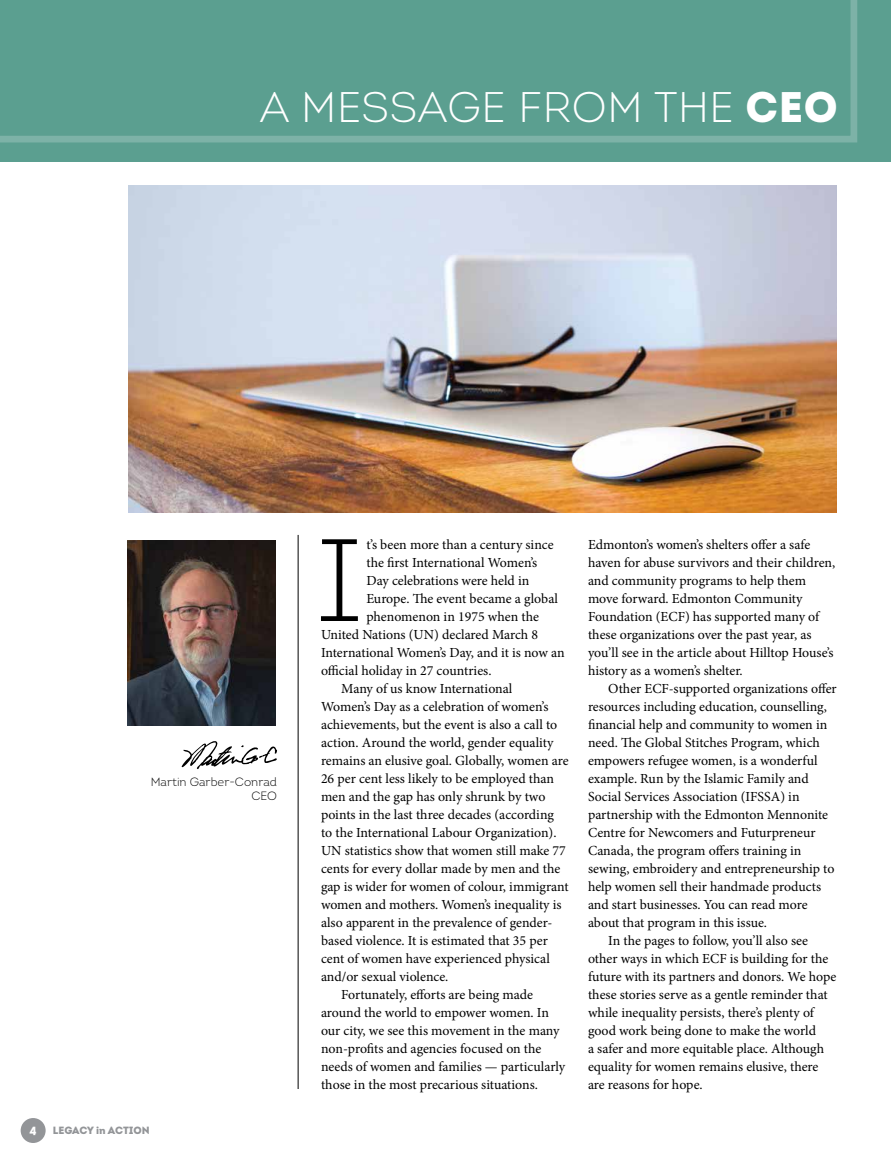
<style>
.page{position:relative;width:891px;height:1161px;background:#fff}
.page>*{position:absolute;margin:0;border:0;box-sizing:border-box;transform-origin:0 0}
.t1{font:300 116.7px "Intro";color:#000}
.t2{font:300 42.75px "Intro";letter-spacing:.015em;color:#fff}
.t3{font:13.8px/18px "Minion Pro";letter-spacing:-.005em;color:#000}
.t4{font:300 12px/14.1px "Intro";color:#000;text-align:right}
.t5{font:900 12px "Intro";color:#fff}
.t6{font:900 10.5px "Intro";letter-spacing:-.01em;color:#939598}
.s1{font-weight:900}
</style>
<div class="page">
<div style="left:0;top:0;width:891px;height:162px;background:#5b9f90"></div>
<svg style="left:0;top:0;width:857px;height:143px"></svg>
<hr style="left:298px;top:535px;width:1px;height:554px;background:#000">
<img style="left:127px;top:540px;width:149px;height:186px">
<svg style="left:182px;top:741px;width:95px;height:28px"></svg>
<img style="left:129px;top:185px;width:708px;height:328px">
<div style="left:21px;top:1118px;width:25px;height:25px;background:#939598;border-radius:50%"></div>
<h2 class="t2" style="left:260px;top:80px;width:580px">A MESSAGE FROM THE <span class="s1">CEO</span></h2>
<p class="t4" style="left:151px;top:774px;width:128px">Martin Garber-Conrad<br>CEO</p>
<p class="t5" style="left:29px;top:1123px;width:9px">4</p>
<p class="t6" style="left:53px;top:1123px;width:98px">LEGACY in ACTION</p>
<h1 class="t1" style="left:317px;top:508px;width:46px">I</h1>
<p class="t3" style="left:366px;top:536px;width:189px">t’s been more than a century since</p>
<p class="t3" style="left:366px;top:554px;width:172px">the first International Women’s</p>
<p class="t3" style="left:366px;top:572px;width:165px">Day celebrations were held in</p>
<p class="t3" style="left:366px;top:590px;width:193px">Europe. The event became a global</p>
<p class="t3" style="left:366px;top:608px;width:174px">phenomenon in 1975 when the</p>
<p class="t3" style="left:321px;top:626px;width:219px">United Nations (UN) declared March 8</p>
<p class="t3" style="left:321px;top:644px;width:245px">International Women’s Day, and it is now an</p>
<p class="t3" style="left:321px;top:662px;width:172px">official holiday in 27 countries.</p>
<p class="t3" style="left:341px;top:680px;width:173px">Many of us know International</p>
<p class="t3" style="left:321px;top:698px;width:229px">Women’s Day as a celebration of women’s</p>
<p class="t3" style="left:321px;top:716px;width:238px">achievements, but the event is also a call to</p>
<p class="t3" style="left:321px;top:734px;width:234px">action. Around the world, gender equality</p>
<p class="t3" style="left:321px;top:752px;width:249px">remains an elusive goal. Globally, women are</p>
<p class="t3" style="left:321px;top:770px;width:235px">26 per cent less likely to be employed than</p>
<p class="t3" style="left:321px;top:788px;width:226px">men and the gap has only shrunk by two</p>
<p class="t3" style="left:321px;top:806px;width:234px">points in the last three decades (according</p>
<p class="t3" style="left:321px;top:824px;width:237px">to the International Labour Organization).</p>
<p class="t3" style="left:321px;top:842px;width:246px">UN statistics show that women still make 77</p>
<p class="t3" style="left:321px;top:860px;width:241px">cents for every dollar made by men and the</p>
<p class="t3" style="left:321px;top:878px;width:249px">gap is wider for women of colour, immigrant</p>
<p class="t3" style="left:321px;top:896px;width:242px">women and mothers. Women’s inequality is</p>
<p class="t3" style="left:321px;top:914px;width:233px">also apparent in the prevalence of gender-</p>
<p class="t3" style="left:321px;top:932px;width:228px">based violence. It is estimated that 35 per</p>
<p class="t3" style="left:321px;top:950px;width:230px">cent of women have experienced physical</p>
<p class="t3" style="left:321px;top:968px;width:129px">and/or sexual violence.</p>
<p class="t3" style="left:341px;top:986px;width:193px">Fortunately, efforts are being made</p>
<p class="t3" style="left:321px;top:1004px;width:230px">around the world to empower women. In</p>
<p class="t3" style="left:321px;top:1022px;width:240px">our city, we see this movement in the many</p>
<p class="t3" style="left:321px;top:1040px;width:222px">non-profits and agencies focused on the</p>
<p class="t3" style="left:321px;top:1058px;width:246px">needs of women and families — particularly</p>
<p class="t3" style="left:321px;top:1076px;width:218px">those in the most precarious situations.</p>
<p class="t3" style="left:588px;top:536px;width:249px">Edmonton’s women’s shelters offer a safe haven for abuse survivors and their children, and community programs to help them move forward. Edmonton Community Foundation (ECF) has supported many of these organizations over the past year, as you’ll see in the article about Hilltop House’s history as a women’s shelter.</p>
<p class="t3" style="left:608px;top:680px;width:230px">Other ECF-supported organizations offer</p>
<p class="t3" style="left:588px;top:698px;width:240px">resources including education, counselling,</p>
<p class="t3" style="left:588px;top:716px;width:241px">financial help and community to women in</p>
<p class="t3" style="left:588px;top:734px;width:233px">need. The Global Stitches Program, which</p>
<p class="t3" style="left:588px;top:752px;width:231px">empowers refugee women, is a wonderful</p>
<p class="t3" style="left:588px;top:770px;width:222px">example. Run by the Islamic Family and</p>
<p class="t3" style="left:588px;top:788px;width:213px">Social Services Association (IFSSA) in</p>
<p class="t3" style="left:588px;top:806px;width:242px">partnership with the Edmonton Mennonite</p>
<p class="t3" style="left:588px;top:824px;width:229px">Centre for Newcomers and Futurpreneur</p>
<p class="t3" style="left:588px;top:842px;width:215px">Canada, the program offers training in</p>
<p class="t3" style="left:588px;top:860px;width:248px">sewing, embroidery and entrepreneurship to</p>
<p class="t3" style="left:588px;top:878px;width:235px">help women sell their handmade products</p>
<p class="t3" style="left:588px;top:896px;width:221px">and start businesses. You can read more</p>
<p class="t3" style="left:588px;top:914px;width:181px">about that program in this issue.</p>
<p class="t3" style="left:608px;top:932px;width:201px">In the pages to follow, you’ll also see</p>
<p class="t3" style="left:588px;top:950px;width:242px">other ways in which ECF is building for the</p>
<p class="t3" style="left:588px;top:968px;width:250px">future with its partners and donors. We hope</p>
<p class="t3" style="left:588px;top:986px;width:241px">these stories serve as a gentle reminder that</p>
<p class="t3" style="left:588px;top:1004px;width:228px">while inequality persists, there’s plenty of</p>
<p class="t3" style="left:588px;top:1022px;width:230px">good work being done to make the world</p>
<p class="t3" style="left:588px;top:1040px;width:238px">a safer and more equitable place. Although</p>
<p class="t3" style="left:588px;top:1058px;width:232px">equality for women remains elusive, there</p>
<p class="t3" style="left:588px;top:1076px;width:116px">are reasons for hope.</p>
</div>
